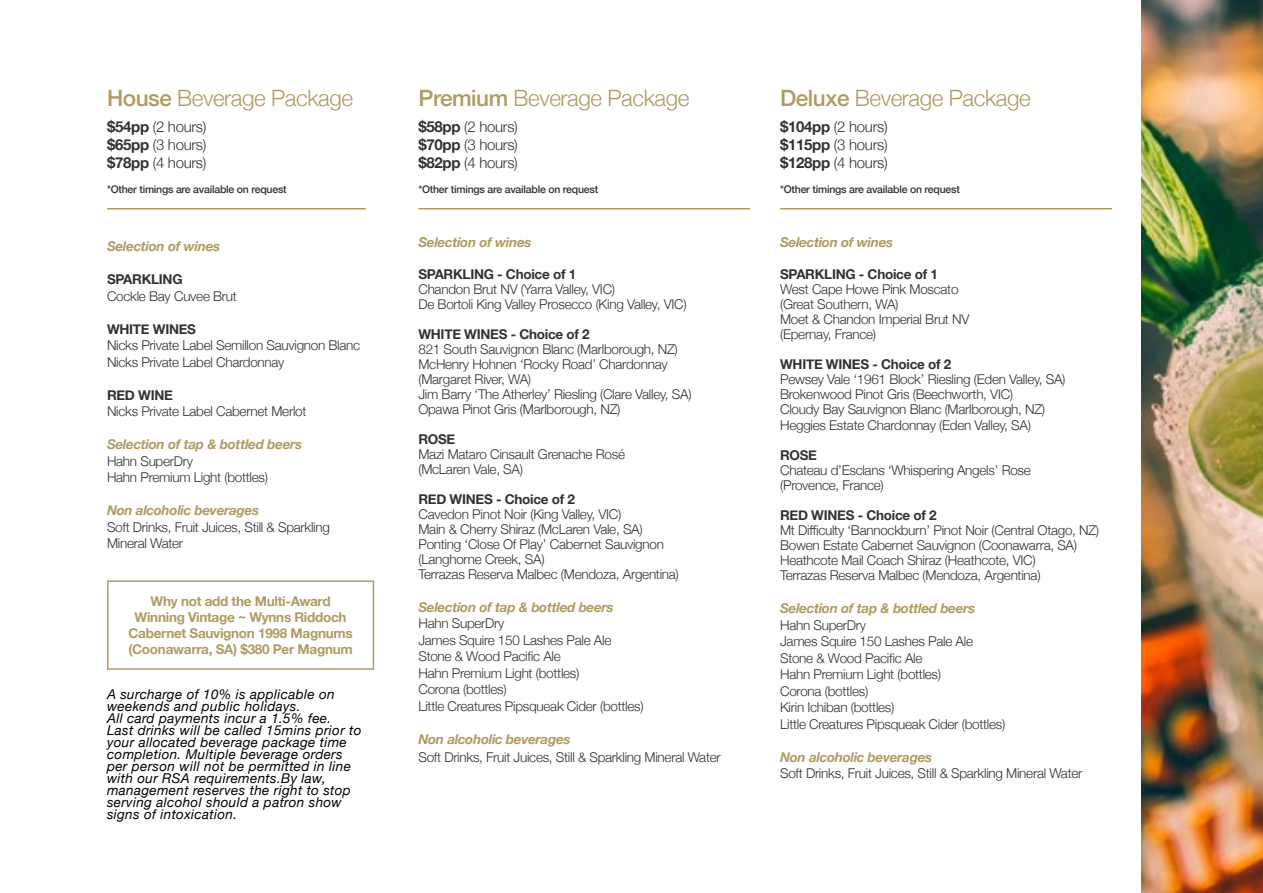
<style>
.page{position:relative;width:1263px;height:893px;background:#fff}
.page>*{position:absolute;margin:0;border:0;box-sizing:border-box;transform-origin:0 0}
.t1{font:300 22.5px "Helvetica Neue";letter-spacing:-.02em;color:#af9b62}
.t2{font:300 15px/18px "Helvetica Neue";letter-spacing:-.02em;color:#323232;text-align:justify}
.t3{font:300 13.5px/15px "Helvetica Neue";letter-spacing:-.02em;color:#323232}
.t4{font:italic 13.5px/12px "Helvetica Neue";letter-spacing:.025em;color:#000}
.t5{font:italic 700 13.5px "Helvetica Neue";letter-spacing:-.02em;color:#af9b62}
.t6{font:700 13.5px "Helvetica Neue";letter-spacing:-.02em;color:#323232}
.t7{font:700 13.5px/16.2px "Helvetica Neue";letter-spacing:-.02em;color:#af9b62;text-align:center}
.t8{font:500 10.5px "Helvetica Neue";letter-spacing:-.02em;color:#323232}
.s1{font-weight:500}
.s2{font-weight:700}
</style>
<div class="page">
<hr style="left:107px;top:208px;width:259px;height:1px;background:#af9b62">
<hr style="left:418px;top:208px;width:332px;height:1px;background:#af9b62">
<img style="left:1142px;top:0;width:121px;height:893px">
<div style="left:107px;top:580px;width:267px;height:90px;border:2px solid #af9b62"></div>
<hr style="left:780px;top:208px;width:332px;height:1px;background:#af9b62">
<h1 class="t1" style="left:107px;top:80px;width:248px"><span class="s1">House</span> Beverage Package</h1>
<p class="t2" style="left:107px;top:117px;width:101px"><span class="s2">$54pp</span> (2 hours) <span class="s2">$65pp</span> (3 hours) <span class="s2">$78pp</span> (4 hours)</p>
<p class="t8" style="left:107px;top:181px;width:181px">*Other timings are available on request</p>
<p class="t5" style="left:107px;top:236px;width:115px">Selection of wines</p>
<p class="t6" style="left:107px;top:269px;width:77px">SPARKLING</p>
<p class="t3" style="left:107px;top:288px;width:131px">Cockle Bay Cuvee Brut</p>
<p class="t6" style="left:107px;top:318px;width:91px">WHITE WINES</p>
<p class="t3" style="left:107px;top:336px;width:255px;line-height:16.5px">Nicks Private Label Semillon Sauvignon Blanc<br>Nicks Private Label Chardonnay</p>
<p class="t6" style="left:107px;top:384px;width:67px">RED WINE</p>
<p class="t3" style="left:107px;top:403px;width:201px">Nicks Private Label Cabernet Merlot</p>
<p class="t5" style="left:107px;top:434px;width:197px">Selection of tap &amp; bottled beers</p>
<p class="t3" style="left:107px;top:452px;width:162px;line-height:16.5px">Hahn SuperDry<br>Hahn Premium Light (bottles)</p>
<p class="t5" style="left:107px;top:500px;width:154px">Non alcoholic beverages</p>
<p class="t3" style="left:107px;top:518px;width:224px;line-height:16.5px">Soft Drinks, Fruit Juices, Still &amp; Sparkling<br>Mineral Water</p>
<p class="t7" style="left:128px;top:593px;width:226px">Why not add the Multi-Award<br>Winning Vintage ~ Wynns Riddoch<br>Cabernet Sauvignon 1998 Magnums (Coonawarra, SA) $380 Per Magnum</p>
<p class="t4" style="left:107px;top:689px;width:256px">A surcharge of 10% is applicable on weekends and public holidays.<br>All card payments incur a 1.5% fee.<br>Last drinks will be called 15mins prior to your allocated beverage package time completion. Multiple beverage orders per person will not be permitted in line with our RSA requirements.By law, management reserves the right to stop serving alcohol should a patron show signs of intoxication.</p>
<h1 class="t1" style="left:418px;top:80px;width:273px"><span class="s1">Premium</span> Beverage Package</h1>
<p class="t2" style="left:418px;top:117px;width:101px"><span class="s2">$58pp</span> (2 hours) <span class="s2">$70pp</span> (3 hours) <span class="s2">$82pp</span> (4 hours)</p>
<p class="t8" style="left:418px;top:181px;width:181px">*Other timings are available on request</p>
<p class="t5" style="left:418px;top:232px;width:115px">Selection of wines</p>
<p class="t6" style="left:418px;top:264px;width:159px">SPARKLING - Choice of 1</p>
<p class="t3" style="left:418px;top:281px;width:270px">Chandon Brut NV (Yarra Valley, VIC)<br>De Bortoli King Valley Prosecco (King Valley, VIC)</p>
<p class="t6" style="left:418px;top:324px;width:173px">WHITE WINES - Choice of 2</p>
<p class="t3" style="left:418px;top:341px;width:275px">821 South Sauvignon Blanc (Marlborough, NZ)<br>McHenry Hohnen ‘Rocky Road’ Chardonnay (Margaret River, WA)<br>Jim Barry ‘The Atherley’ Riesling (Clare Valley, SA)<br>Opawa Pinot Gris (Marlborough, NZ)</p>
<p class="t6" style="left:418px;top:429px;width:38px">ROSE</p>
<p class="t3" style="left:418px;top:446px;width:208px">Mazi Mataro Cinsault Grenache Rosé (McLaren Vale, SA)</p>
<p class="t6" style="left:418px;top:489px;width:158px">RED WINES - Choice of 2</p>
<p class="t3" style="left:418px;top:506px;width:262px">Cavedon Pinot Noir (King Valley, VIC)<br>Main &amp; Cherry Shiraz (McLaren Vale, SA)<br>Ponting ‘Close Of Play’ Cabernet Sauvignon (Langhorne Creek, SA)<br>Terrazas Reserva Malbec (Mendoza, Argentina)</p>
<p class="t5" style="left:418px;top:597px;width:197px">Selection of tap &amp; bottled beers</p>
<p class="t3" style="left:418px;top:614px;width:227px;line-height:16.5px">Hahn SuperDry<br>James Squire 150 Lashes Pale Ale<br>Stone &amp; Wood Pacific Ale<br>Hahn Premium Light (bottles)<br>Corona (bottles)<br>Little Creatures Pipsqueak Cider (bottles)</p>
<p class="t5" style="left:418px;top:728px;width:154px">Non alcoholic beverages</p>
<p class="t3" style="left:418px;top:749px;width:304px">Soft Drinks, Fruit Juices, Still &amp; Sparkling Mineral Water</p>
<h1 class="t1" style="left:780px;top:80px;width:252px"><span class="s1">Deluxe</span> Beverage Package</h1>
<p class="t2" style="left:780px;top:117px;width:109px"><span class="s2">$104pp</span> (2 hours) <span class="s2">$115pp</span> (3 hours) <span class="s2">$128pp</span> (4 hours)</p>
<p class="t8" style="left:780px;top:181px;width:181px">*Other timings are available on request</p>
<p class="t5" style="left:780px;top:232px;width:115px">Selection of wines</p>
<p class="t6" style="left:780px;top:264px;width:159px">SPARKLING - Choice of 1</p>
<p class="t3" style="left:780px;top:281px;width:191px">West Cape Howe Pink Moscato (Great Southern, WA)<br>Moet &amp; Chandon Imperial Brut NV (Epernay, France)</p>
<p class="t6" style="left:780px;top:354px;width:173px">WHITE WINES - Choice of 2</p>
<p class="t3" style="left:780px;top:371px;width:287px">Pewsey Vale ‘1961 Block’ Riesling (Eden Valley, SA)<br>Brokenwood Pinot Gris (Beechworth, VIC)<br>Cloudy Bay Sauvignon Blanc (Marlborough, NZ)</p>
<p class="t3" style="left:780px;top:417px;width:252px">Heggies Estate Chardonnay (Eden Valley, SA)</p>
<p class="t6" style="left:780px;top:445px;width:38px">ROSE</p>
<p class="t3" style="left:780px;top:462px;width:252px">Chateau d’Esclans ‘Whispering Angels’ Rose (Provence, France)</p>
<p class="t6" style="left:780px;top:505px;width:158px">RED WINES - Choice of 2</p>
<p class="t3" style="left:780px;top:522px;width:321px">Mt Difficulty ‘Bannockburn’ Pinot Noir (Central Otago, NZ)<br>Bowen Estate Cabernet Sauvignon (Coonawarra, SA)<br>Heathcote Mail Coach Shiraz (Heathcote, VIC)<br>Terrazas Reserva Malbec (Mendoza, Argentina)</p>
<p class="t5" style="left:780px;top:598px;width:197px">Selection of tap &amp; bottled beers</p>
<p class="t3" style="left:780px;top:616px;width:227px;line-height:16.5px">Hahn SuperDry<br>James Squire 150 Lashes Pale Ale<br>Stone &amp; Wood Pacific Ale<br>Hahn Premium Light (bottles)<br>Corona (bottles)<br>Kirin Ichiban (bottles)<br>Little Creatures Pipsqueak Cider (bottles)</p>
<p class="t5" style="left:780px;top:746px;width:154px">Non alcoholic beverages</p>
<p class="t3" style="left:780px;top:765px;width:304px">Soft Drinks, Fruit Juices, Still &amp; Sparkling Mineral Water</p>
</div>
